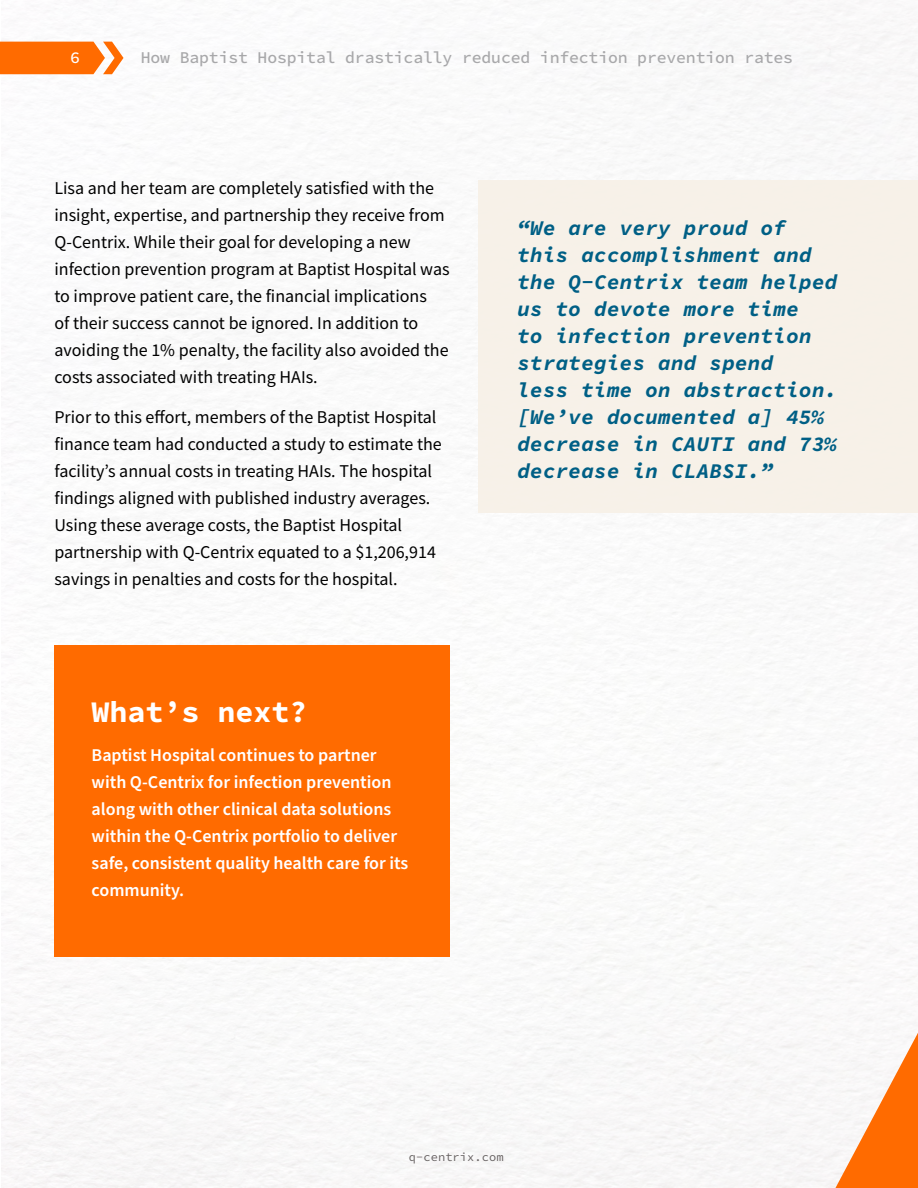
<style>
.page{position:relative;width:918px;height:1188px;background:#fff}
.page>*{position:absolute;margin:0;border:0;box-sizing:border-box;transform-origin:0 0}
.t1{font:30px "Source Code Variable";color:#fff}
.t2{font:italic 21px/27px "Source Code Variable";letter-spacing:.01em;color:#005f85}
.t3{font:18px/27px "Source Sans Pro";color:#000}
.t4{font:600 18px/27px "Source Sans Pro";color:#fff}
.t5{font:16.5px "Source Code Variable";letter-spacing:-.01em;color:#a8a8aa}
.t6{font:16.5px "Source Code Variable";color:#fff}
.t7{font:12px "Source Code Variable";letter-spacing:.01em;color:#696464}
</style>
<div class="page">
<img style="left:2px;top:0;width:916px;height:1188px">
<svg style="left:0;top:42px;width:124px;height:32px;background:#fe7d1f"></svg>
<svg style="left:835px;top:1033px;width:83px;height:155px"></svg>
<div style="left:478px;top:181px;width:440px;height:332px;background:#f7f1e8"></div>
<div style="left:54px;top:646px;width:396px;height:311px;background:#ff6b00"></div>
<p class="t6" style="left:70px;top:45px;width:11px">6</p>
<p class="t5" style="left:141px;top:45px;width:654px">How Baptist Hospital drastically reduced infection prevention rates</p>
<p class="t3" style="left:54px;top:175px;width:397px">Lisa and her team are completely satisfied with the insight, expertise, and partnership they receive from Q-Centrix. While their goal for developing a new infection prevention program at Baptist Hospital was to improve patient care, the financial implications<br>of their success cannot be ignored. In addition to avoiding the 1% penalty, the facility also avoided the costs associated with treating HAIs.</p>
<p class="t3" style="left:54px;top:403px;width:389px">Prior to this effort, members of the Baptist Hospital finance team had conducted a study to estimate the facility’s annual costs in treating HAIs. The hospital findings aligned with published industry averages.<br>Using these average costs, the Baptist Hospital partnership with Q-Centrix equated to a $1,206,914 savings in penalties and costs for the hospital.</p>
<h1 class="t1" style="left:92px;top:690px;width:217px">What’s next?</h1>
<p class="t4" style="left:92px;top:743px;width:318px">Baptist Hospital continues to partner with Q-Centrix for infection prevention along with other clinical data solutions within the Q-Centrix portfolio to deliver safe, consistent quality health care for its community.</p>
<p class="t2" style="left:517px;top:215px;width:322px">“We are very proud of this accomplishment and the Q-Centrix team helped us to devote more time<br>to infection prevention strategies and spend<br>less time on abstraction. [We’ve documented a] 45% decrease in CAUTI and 73% decrease in CLABSI.”</p>
<p class="t7" style="left:409px;top:1149px;width:97px">q-centrix.com</p>
</div>
